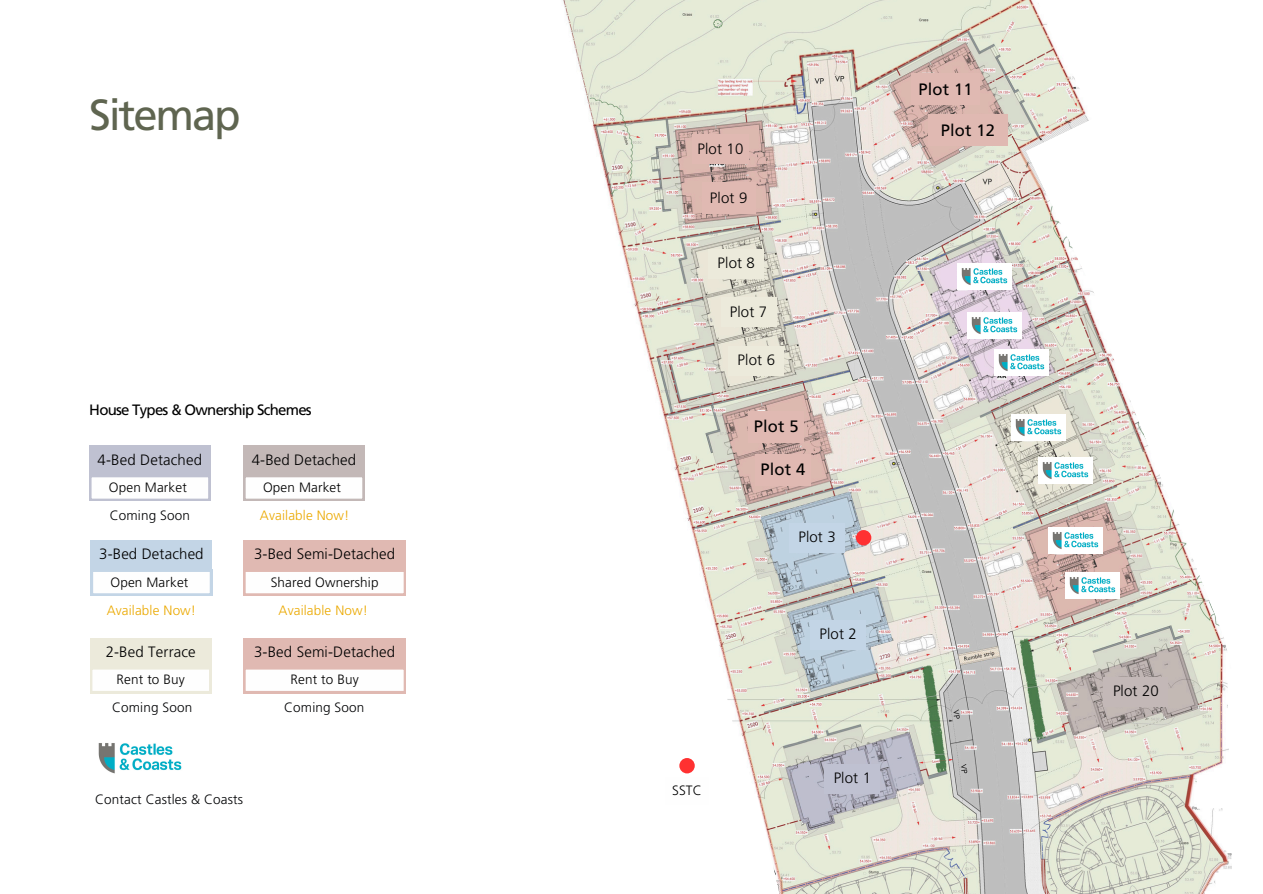
<style>
.page{position:relative;width:1263px;height:894px;background:#fff}
.page>*{position:absolute;margin:0;border:0;box-sizing:border-box;transform-origin:0 0}
.t1{font:43.5px "Frutiger LT Pro";letter-spacing:-.05em;color:#5f6550}
.t2{font:16.5px "Frutiger LT Pro";letter-spacing:.01em;color:#000}
.t3{font:300 15px "Frutiger LT Pro";letter-spacing:.01em;color:#000}
.t4{font:15px "Frutiger LT Pro";letter-spacing:-.05em;color:#000}
.t5{font:300 13.5px "Frutiger LT Pro";letter-spacing:.01em;color:#000}
.t6{font:300 13.5px "Frutiger LT Pro";letter-spacing:.01em;color:#000204}
.t7{font:300 13.5px "Frutiger LT Pro";letter-spacing:.01em;color:#eba900}
</style>
<div class="page">
<img style="left:563px;top:0;width:470px;height:893px">
<svg style="left:563px;top:530px;width:215px;height:263px"></svg>
<svg style="left:563px;top:793px;width:416px;height:100px"></svg>
<svg style="left:1026px;top:55px;width:201px;height:838px"></svg>
<svg style="left:1103px;top:290px;width:124px;height:350px"></svg>
<svg style="left:1033px;top:3px;width:123px;height:127px"></svg>
<svg style="left:1196px;top:667px;width:36px;height:226px"></svg>
<div style="left:692px;top:134px;width:56px;height:30px;background:#e0b9b2"></div>
<div style="left:702px;top:182px;width:53px;height:32px;background:#e0b9b2"></div>
<div style="left:911px;top:73px;width:68px;height:32px;background:#e0b9b2"></div>
<div style="left:928px;top:114px;width:80px;height:32px;background:#e0b9b2"></div>
<div style="left:748px;top:410px;width:56px;height:32px;background:#e0b9b2"></div>
<div style="left:755px;top:453px;width:55px;height:32px;background:#e0b9b2"></div>
<div style="left:825px;top:763px;width:55px;height:30px;background:#bfc1d1"></div>
<div style="left:1104px;top:677px;width:64px;height:29px;background:#c3b8b7"></div>
<div style="left:810px;top:619px;width:56px;height:30px;background:#c3d5e6"></div>
<div style="left:789px;top:523px;width:56px;height:29px;background:#c3d5e6"></div>
<div style="left:729px;top:346px;width:55px;height:29px;background:#eceadb"></div>
<div style="left:721px;top:297px;width:55px;height:30px;background:#eceadb"></div>
<div style="left:709px;top:249px;width:55px;height:29px;background:#eceadb"></div>
<img style="left:1065px;top:572px;width:54px;height:26px">
<img style="left:1048px;top:527px;width:54px;height:26px">
<img style="left:1038px;top:457px;width:54px;height:26px">
<img style="left:1011px;top:414px;width:54px;height:26px">
<img style="left:995px;top:350px;width:54px;height:26px">
<img style="left:968px;top:312px;width:54px;height:26px">
<img style="left:958px;top:263px;width:54px;height:26px">
<svg style="left:91px;top:569px;width:121px;height:26px"></svg>
<div style="left:91px;top:540px;width:121px;height:29px;background:#c3d5e6"></div>
<svg style="left:243px;top:569px;width:162px;height:26px"></svg>
<div style="left:243px;top:540px;width:163px;height:29px;background:#e0b9b2"></div>
<svg style="left:90px;top:667px;width:121px;height:26px"></svg>
<div style="left:90px;top:637px;width:121px;height:30px;background:#eceadb"></div>
<svg style="left:243px;top:667px;width:162px;height:26px"></svg>
<div style="left:243px;top:637px;width:163px;height:30px;background:#e0b9b2"></div>
<img style="left:98px;top:743px;width:84px;height:31px">
<svg style="left:89px;top:475px;width:121px;height:25px"></svg>
<div style="left:89px;top:445px;width:121px;height:30px;background:#bfc1d1"></div>
<svg style="left:243px;top:475px;width:122px;height:25px"></svg>
<div style="left:243px;top:445px;width:122px;height:30px;background:#c3b8b7"></div>
<div style="left:665px;top:776px;width:44px;height:28px;background:#fefefe"></div>
<div style="left:679px;top:757px;width:16px;height:16px;background:#ff3131;border-radius:50%"></div>
<div style="left:856px;top:530px;width:15px;height:15px;background:#ff3131;border-radius:50%"></div>
<h3 class="t1" style="left:89px;top:88px;width:153px">Sitemap</h3>
<h2 class="t4" style="left:89px;top:400px;width:224px">House Types &amp; Ownership Schemes</h2>
<p class="t3" style="left:98px;top:450px;width:106px">4-Bed Detached</p>
<p class="t3" style="left:252px;top:450px;width:106px">4-Bed Detached</p>
<p class="t5" style="left:109px;top:479px;width:79px">Open Market</p>
<p class="t5" style="left:263px;top:479px;width:79px">Open Market</p>
<h2 class="t6" style="left:110px;top:507px;width:82px">Coming Soon</h2>
<p class="t7" style="left:260px;top:507px;width:91px">Available Now!</p>
<h2 class="t3" style="left:99px;top:544px;width:106px">3-Bed Detached</h2>
<p class="t3" style="left:254px;top:544px;width:142px">3-Bed Semi-Detached</p>
<h1 class="t5" style="left:111px;top:573px;width:79px">Open Market</h1>
<p class="t5" style="left:271px;top:573px;width:109px">Shared Ownership</p>
<h2 class="t7" style="left:107px;top:601px;width:91px">Available Now!</h2>
<h2 class="t7" style="left:279px;top:601px;width:91px">Available Now!</h2>
<p class="t3" style="left:106px;top:642px;width:92px">2-Bed Terrace</p>
<p class="t3" style="left:254px;top:642px;width:142px">3-Bed Semi-Detached</p>
<p class="t5" style="left:117px;top:671px;width:70px">Rent to Buy</p>
<p class="t5" style="left:291px;top:671px;width:70px">Rent to Buy</p>
<h2 class="t6" style="left:112px;top:699px;width:82px">Coming Soon</h2>
<h2 class="t6" style="left:284px;top:699px;width:82px">Coming Soon</h2>
<p class="t6" style="left:95px;top:790px;width:149px">Contact Castles &amp; Coasts</p>
<h2 class="t3" style="left:697px;top:139px;width:47px">Plot 10</h2>
<h2 class="t3" style="left:710px;top:188px;width:39px">Plot 9</h2>
<p class="t3" style="left:718px;top:253px;width:39px">Plot 8</p>
<p class="t3" style="left:730px;top:302px;width:39px">Plot 7</p>
<p class="t3" style="left:738px;top:351px;width:39px">Plot 6</p>
<h2 class="t2" style="left:754px;top:416px;width:46px">Plot 5</h2>
<h2 class="t2" style="left:760px;top:459px;width:46px">Plot 4</h2>
<h2 class="t3" style="left:798px;top:528px;width:39px">Plot 3</h2>
<h2 class="t3" style="left:819px;top:624px;width:39px">Plot 2</h2>
<h2 class="t2" style="left:918px;top:79px;width:56px">Plot 11</h2>
<h2 class="t2" style="left:941px;top:120px;width:56px">Plot 12</h2>
<p class="t5" style="left:672px;top:781px;width:31px">SSTC</p>
<h2 class="t3" style="left:834px;top:768px;width:39px">Plot 1</h2>
<h2 class="t3" style="left:1113px;top:681px;width:47px">Plot 20</h2>
</div>
